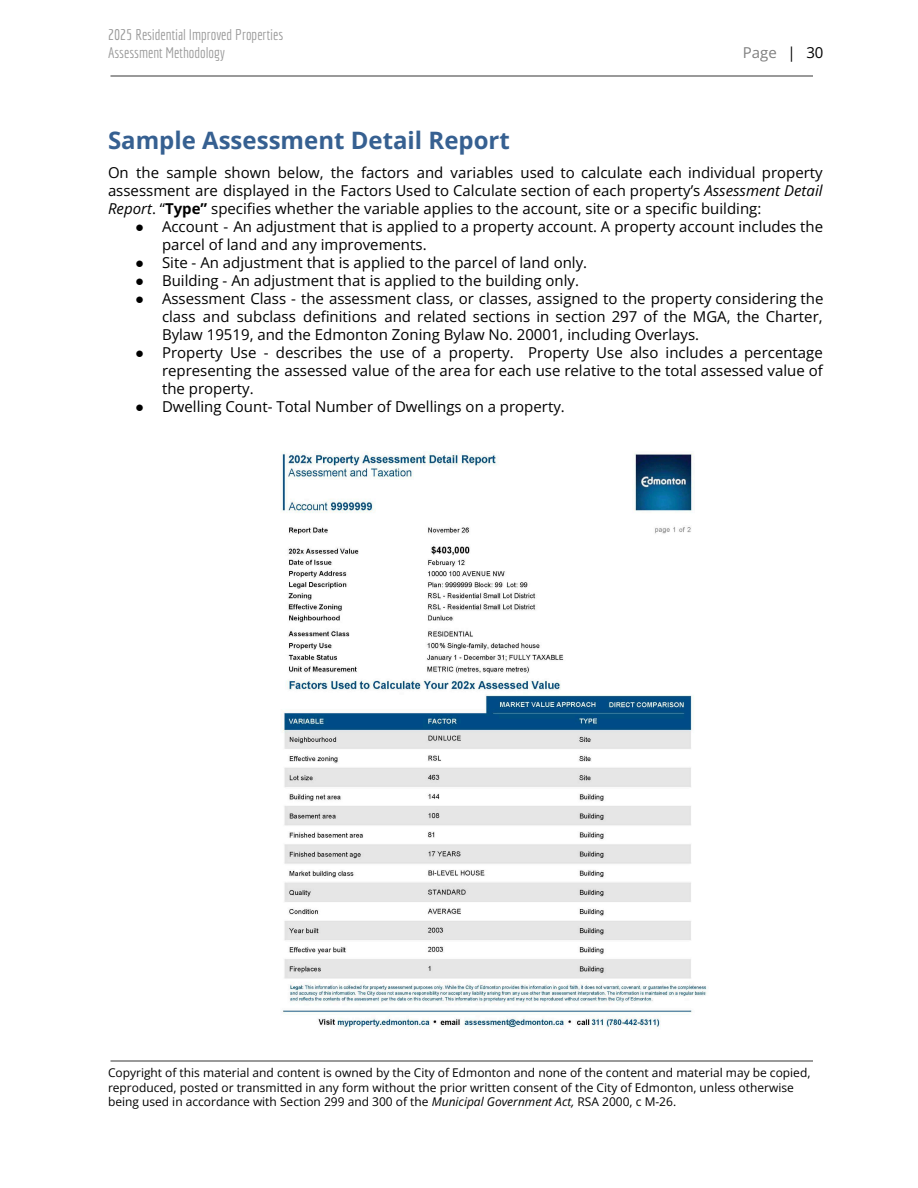
<style>
.page{position:relative;width:918px;height:1188px;background:#fff}
.page>*{position:absolute;margin:0;border:0;box-sizing:border-box;transform-origin:0 0}
.t1{font:700 24px "Open Sans";color:#366091}
.t2{font:15px/18px "Open Sans";color:#000;text-align:justify}
.t3{font:15px/18px "Economica";color:#999}
.t4{font:15px "Open Sans";color:#808080}
.t5{font:12px/14.7px "Open Sans";color:#000}
.s1{color:#000}
.s2{font-style:italic}
.s3{font-weight:700}
.s4{font-family:"Arial"}
</style>
<div class="page">
<img style="left:281px;top:452px;width:426px;height:577px">
<p class="t3" style="left:108px;top:26px;width:177px">2025 Residential Improved Properties<br>Assessment Methodology</p>
<p class="t4" style="left:743px;top:42px;width:82px">Page <span class="s1">| 30</span></p>
<h1 class="t1" style="left:108px;top:123px;width:403px">Sample Assessment Detail Report</h1>
<p class="t2" style="left:108px;top:163px;width:716px">On the sample shown below, the factors and variables used to calculate each individual property assessment are displayed in the Factors Used to Calculate section of each property’s <span class="s2">Assessment Detail Report</span>. “<span class="s3">Type”</span> specifies whether the variable applies to the account, site or a specific building:</p>
<p class="t2" style="left:162px;top:217px;width:663px;text-indent:-27px"><span class="s4">●</span> Account - An adjustment that is applied to a property account. A property account includes the parcel of land and any improvements.</p>
<p class="t2" style="left:135px;top:253px;width:454px"><span class="s4">●</span> Site - An adjustment that is applied to the parcel of land only.</p>
<p class="t2" style="left:135px;top:271px;width:446px"><span class="s4">●</span> Building - An adjustment that is applied to the building only.</p>
<p class="t2" style="left:162px;top:289px;width:663px;text-indent:-27px"><span class="s4">●</span> Assessment Class - the assessment class, or classes, assigned to the property considering the class and subclass defi nitions and related sections in section 297 of the MGA, the Charter, Bylaw 19519, and the Edmonton Zoning Bylaw No. 20001, including Overlays.</p>
<p class="t2" style="left:162px;top:343px;width:662px;text-indent:-27px"><span class="s4">●</span> Property Use - describes the use of a property. Property Use also includes a percentage representing the assessed value of the area for each use relative to the total assessed value of the property.</p>
<p class="t2" style="left:135px;top:397px;width:431px"><span class="s4">●</span> Dwelling Count- Total Number of Dwellings on a property.</p>
<p class="t5" style="left:108px;top:1065px;width:704px">Copyright of this material and content is owned by the City of Edmonton and none of the content and material may be copied, reproduced, posted or transmitted in any form without the prior written consent of the City of Edmonton, unless otherwise being used in accordance with Section 299 and 300 of the <span class="s2">Municipal Government Act,</span> RSA 2000, c M-26.</p>
</div>
